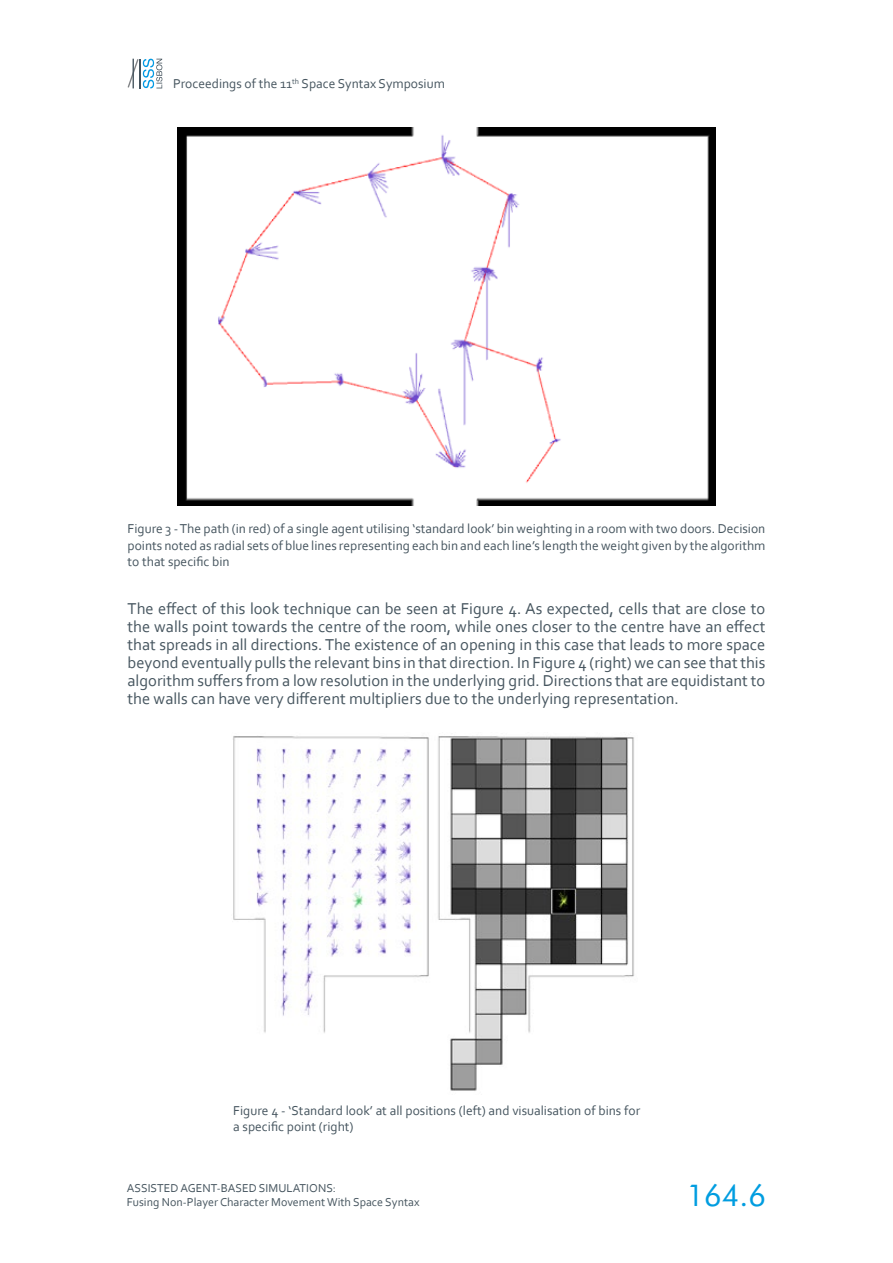
<style>
.page{position:relative;width:893px;height:1263px;background:#fff}
.page>*{position:absolute;margin:0;border:0;box-sizing:border-box;transform-origin:0 0}
.t1{font:30px "Futura BT";color:#009de0}
.t2{font:16.5px/18px "Corbel";color:#46555f;text-align:justify}
.t3{font:13.5px/16.2px "Corbel";color:#46555f;text-align:justify}
.t4{font:12px/14.4px "Corbel";color:#46555f}
</style>
<div class="page">
<svg style="left:128px;top:59px;width:34px;height:29px"></svg>
<img style="left:178px;top:128px;width:537px;height:377px">
<img style="left:233px;top:736px;width:401px;height:355px">
<p class="t3" style="left:173px;top:76px;width:273px">Proceedings of the 11<sup>th</sup> Space Syntax Symposium</p>
<p class="t3" style="left:128px;top:520px;width:639px">Figure 3 - The path (in red) of a single agent utilising ‘standard look’ bin weighting in a room with two doors. Decision points noted as radial sets of blue lines representing each bin and each line’s length the weight given by the algorithm to that specific bin</p>
<p class="t2" style="left:128px;top:599px;width:639px">The effect of this look technique can be seen at Figure 4. As expected, cells that are close to the walls point towards the centre of the room, while ones closer to the centre have an effect that spreads in all directions. The existence of an opening in this case that leads to more space beyond eventually pulls the relevant bins in that direction. In Figure 4 (right) we can see that this algorithm suffers from a low resolution in the underlying grid. Directions that are equidistant to the walls can have very different multipliers due to the underlying representation.</p>
<p class="t3" style="left:233px;top:1102px;width:408px">Figure 4 - ‘Standard look’ at all positions (left) and visualisation of bins for a specific point (right)</p>
<p class="t4" style="left:127px;top:1180px;width:294px">ASSISTED AGENT-BASED SIMULATIONS:<br>Fusing Non-Player Character Movement With Space Syntax</p>
<h1 class="t1" style="left:686px;top:1177px;width:81px">164.6</h1>
</div>
